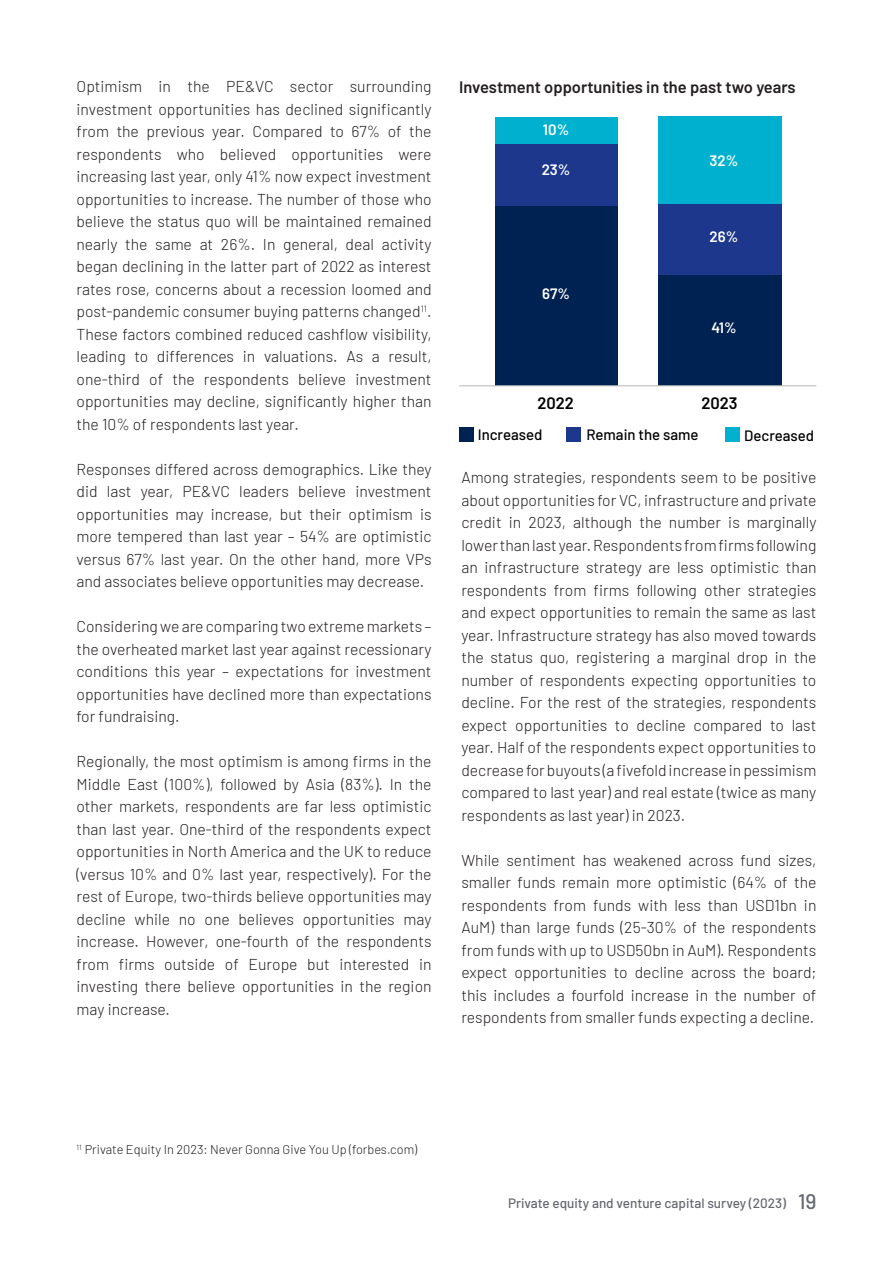
<style>
.page{position:relative;width:893px;height:1263px;background:#fff}
.page>*{position:absolute;margin:0;border:0;box-sizing:border-box;transform-origin:0 0}
.t1{font:600 16.5px "Barlow";color:#231f20}
.t2{font:600 16.5px "Barlow";color:#000}
.Body_copy_10_5pt{font:300 15.75px/22.5px "Barlow";color:#231f20;text-align:justify}
.t3{font:500 15px "Barlow";color:#000}
.t4{font:600 15px "Barlow";color:#fff}
.t5{font:500 13.5px "Barlow";color:#64686f}
.t6{font:300 12.75px "Barlow";color:#231f20}
.s1{font-size:21px}
</style>
<div class="page">
<div style="left:495px;top:205px;width:123px;height:181px;background:#002252"></div>
<div style="left:658px;top:274px;width:123px;height:112px;background:#002252"></div>
<div style="left:495px;top:144px;width:123px;height:61px;background:#1c378c"></div>
<div style="left:658px;top:204px;width:123px;height:70px;background:#1c378c"></div>
<div style="left:495px;top:117px;width:123px;height:27px;background:#00b1cf"></div>
<div style="left:658px;top:117px;width:123px;height:87px;background:#00b1cf"></div>
<hr style="left:459px;top:385px;width:357px;height:1px;background:#bfbfbf">
<div style="left:459px;top:427px;width:15px;height:14px;background:#002252"></div>
<div style="left:566px;top:427px;width:15px;height:15px;background:#1c378c"></div>
<div style="left:725px;top:427px;width:15px;height:15px;background:#00b1cf"></div>
<p class="Body_copy_10_5pt" style="left:77px;top:74px;width:357px">Optimism in the PE&amp;VC sector surrounding investment opportunities has declined significantly from the previous year. Compared to 67% of the respondents who believed opportunities were increasing last year, only 41% now expect investment opportunities to increase. The number of those who believe the status quo will be maintained remained nearly the same at 26%. In general, deal activity began declining in the latter part of 2022 as interest rates rose, concerns about a recession loomed and post-pandemic consumer buying patterns changed<sup>11</sup>.</p>
<p class="Body_copy_10_5pt" style="left:77px;top:322px;width:357px">These factors combined reduced cashflow visibility, leading to differences in valuations. As a result, one-third of the respondents believe investment opportunities may decline, significantly higher than the 10% of respondents last year.</p>
<p class="Body_copy_10_5pt" style="left:77px;top:457px;width:357px">Responses differed across demographics. Like they did last year, PE&amp;VC leaders believe investment opportunities may increase, but their optimism is more tempered than last year – 54% are optimistic versus 67% last year. On the other hand, more VPs and associates believe opportunities may decrease.</p>
<p class="Body_copy_10_5pt" style="left:77px;top:614px;width:357px">Considering we are comparing two extreme markets – the overheated market last year against recessionary conditions this year – expectations for investment opportunities have declined more than expectations for fundraising.</p>
<p class="Body_copy_10_5pt" style="left:77px;top:749px;width:357px">Regionally, the most optimism is among firms in the Middle East (100%), followed by Asia (83%). In the other markets, respondents are far less optimistic than last year. One-third of the respondents expect opportunities in North America and the UK to reduce (versus 10% and 0% last year, respectively). For the rest of Europe, two-thirds believe opportunities may decline while no one believes opportunities may increase. However, one-fourth of the respondents from firms outside of Europe but interested in investing there believe opportunities in the region may increase.</p>
<p class="t1" style="left:459px;top:75px;width:338px">Investment opportunities in the past two years</p>
<p class="t4" style="left:543px;top:118px;width:28px">10%</p>
<p class="t4" style="left:542px;top:159px;width:30px">23%</p>
<p class="t4" style="left:542px;top:283px;width:29px">67%</p>
<p class="t4" style="left:710px;top:150px;width:30px">32%</p>
<p class="t4" style="left:710px;top:226px;width:30px">26%</p>
<p class="t4" style="left:711px;top:317px;width:27px">41%</p>
<p class="t2" style="left:537px;top:391px;width:38px">2022</p>
<p class="t2" style="left:701px;top:391px;width:38px">2023</p>
<p class="t3" style="left:478px;top:423px;width:66px">Increased</p>
<p class="t3" style="left:586px;top:423px;width:114px">Remain the same</p>
<p class="t3" style="left:744px;top:425px;width:72px">Decreased</p>
<p class="Body_copy_10_5pt" style="left:461px;top:465px;width:357px">Among strategies, respondents seem to be positive about opportunities for VC, infrastructure and private credit in 2023, although the number is marginally lower than last year. Respondents from firms following an infrastructure strategy are less optimistic than respondents from firms following other strategies and expect opportunities to remain the same as last year. Infrastructure strategy has also moved towards the status quo, registering a marginal drop in the number of respondents expecting opportunities to decline. For the rest of the strategies, respondents expect opportunities to decline compared to last year. Half of the respondents expect opportunities to decrease for buyouts (a fivefold increase in pessimism compared to last year) and real estate (twice as many respondents as last year) in 2023.</p>
<p class="Body_copy_10_5pt" style="left:461px;top:848px;width:357px">While sentiment has weakened across fund sizes, smaller funds remain more optimistic (64% of the respondents from funds with less than USD1bn in AuM) than large funds (25-30% of the respondents from funds with up to USD50bn in AuM). Respondents expect opportunities to decline across the board; this includes a fourfold increase in the number of respondents from smaller funds expecting a decline.</p>
<p class="t6" style="left:77px;top:1140px;width:342px"><sup>11</sup> Private Equity In 2023: Never Gonna Give You Up (forbes.com)</p>
<p class="t5" style="left:508px;top:1194px;width:310px">Private equity and venture capital survey (2023) <span class="s1">19</span></p>
</div>
